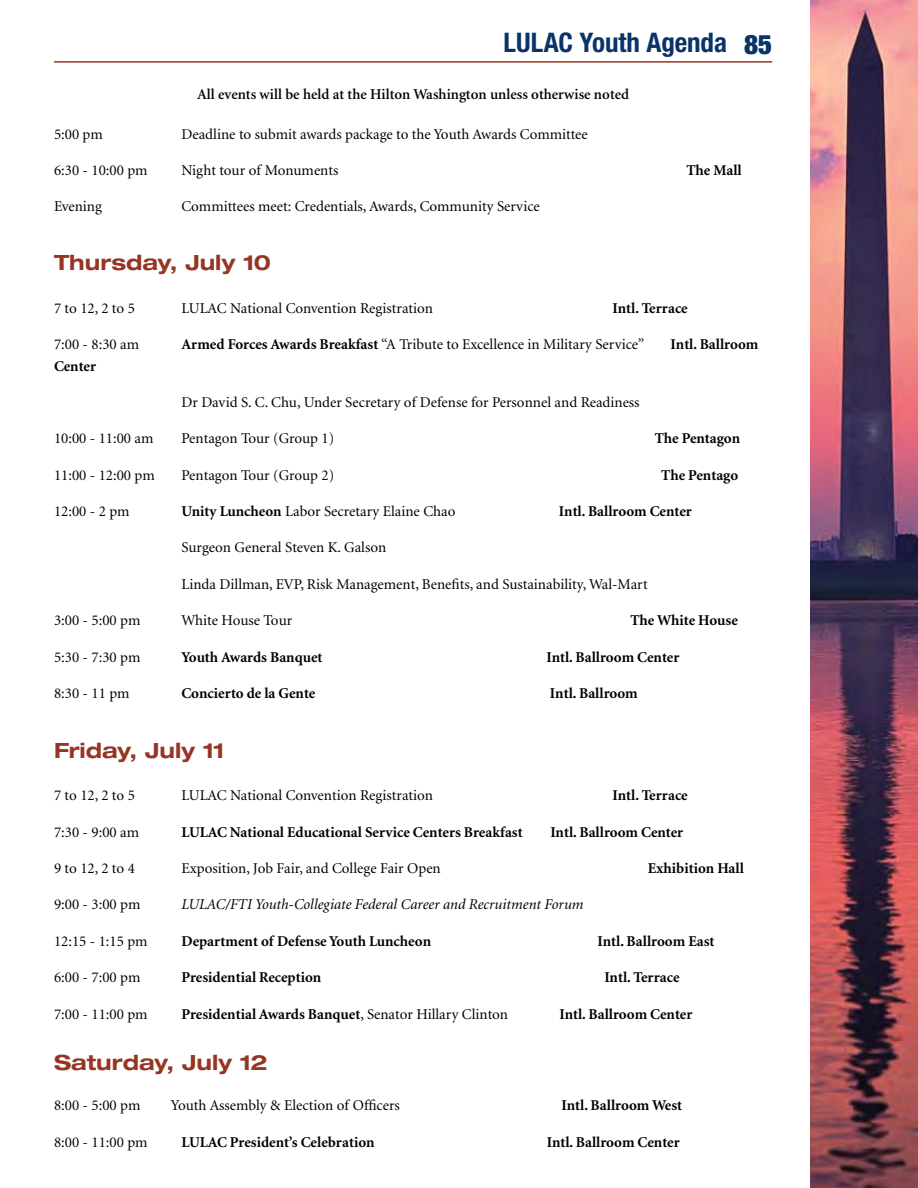
<style>
.page{position:relative;width:918px;height:1188px;background:#fff}
.page>*{position:absolute;margin:0;border:0;box-sizing:border-box;transform-origin:0 0}
.t1{font:700 condensed 27px "Helvetica Neue";letter-spacing:-.005em;color:#093369}
.t2{font:700 expanded 21px "Helvetica Neue";color:#963524}
.t3{font:15px "Minion";color:#000}
.t4{font:700 15px "Minion";color:#000}
.t5{font:600 15px "Minion";color:#000}
.t6{font:italic 15px "Minion";color:#000}
.s1{font-weight:900}
.s2{font-weight:700}
.s3{font-weight:400}
</style>
<div class="page">
<hr style="left:54px;top:61px;width:718px;height:2px;background:#963524">
<img style="left:810px;top:0;width:108px;height:1188px">
<h1 class="t1" style="left:504px;top:26px;width:270px">LULAC Youth Agenda <span class="s1">85</span></h1>
<p class="t5" style="left:197px;top:87px;width:434px">All events will be held at the Hilton Washington unless otherwise noted</p>
<p class="t3" style="left:54px;top:126px;width:50px">5:00 pm</p>
<p class="t3" style="left:182px;top:126px;width:408px">Deadline to submit awards package to the Youth Awards Committee</p>
<p class="t3" style="left:54px;top:163px;width:95px">6:30 - 10:00 pm</p>
<p class="t3" style="left:182px;top:163px;width:158px">Night tour of Monuments</p>
<p class="t4" style="left:686px;top:162px;width:57px">The Mall</p>
<p class="t3" style="left:54px;top:199px;width:49px">Evening</p>
<p class="t3" style="left:182px;top:199px;width:360px">Committees meet: Credentials, Awards, Community Service</p>
<h2 class="t2" style="left:54px;top:249px;width:219px">Thursday, July 10</h2>
<p class="t3" style="left:54px;top:301px;width:82px">7 to 12, 2 to 5</p>
<p class="t3" style="left:182px;top:301px;width:253px">LULAC National Convention Registration</p>
<p class="t4" style="left:613px;top:300px;width:77px">Intl. Terrace</p>
<p class="t3" style="left:54px;top:337px;width:87px">7:00 - 8:30 am</p>
<p class="t3" style="left:182px;top:337px;width:464px"><span class="s2">Armed Forces Awards Breakfast</span> “A Tribute to Excellence in Military Service”</p>
<p class="t4" style="left:671px;top:337px;width:89px">Intl. Ballroom</p>
<p class="t4" style="left:54px;top:358px;width:44px">Center</p>
<p class="t3" style="left:182px;top:395px;width:460px">Dr David S. C. Chu, Under Secretary of Defense for Personnel and Readiness</p>
<p class="t3" style="left:54px;top:431px;width:101px">10:00 - 11:00 am</p>
<p class="t3" style="left:182px;top:431px;width:154px">Pentagon Tour (Group 1)</p>
<p class="t4" style="left:655px;top:431px;width:87px">The Pentagon</p>
<p class="t3" style="left:54px;top:467px;width:102px">11:00 - 12:00 pm</p>
<p class="t3" style="left:182px;top:467px;width:154px">Pentagon Tour (Group 2)</p>
<p class="t4" style="left:661px;top:467px;width:79px">The Pentago</p>
<p class="t3" style="left:54px;top:504px;width:77px">12:00 - 2 pm</p>
<p class="t3" style="left:182px;top:504px;width:275px"><span class="s2">Unity Luncheon</span> Labor Secretary Elaine Chao</p>
<p class="t4" style="left:559px;top:504px;width:134px">Intl. Ballroom Center</p>
<p class="t3" style="left:182px;top:540px;width:206px">Surgeon General Steven K. Galson</p>
<p class="t3" style="left:182px;top:577px;width:468px">Linda Dillman, EVP, Risk Management, Benefits, and Sustainability, Wal-Mart</p>
<p class="t3" style="left:54px;top:613px;width:88px">3:00 - 5:00 pm</p>
<p class="t3" style="left:182px;top:613px;width:112px">White House Tour</p>
<p class="t4" style="left:630px;top:613px;width:109px">The White House</p>
<p class="t3" style="left:54px;top:649px;width:88px">5:30 - 7:30 pm</p>
<p class="t4" style="left:182px;top:649px;width:143px">Youth Awards Banquet</p>
<p class="t4" style="left:546px;top:649px;width:134px">Intl. Ballroom Center</p>
<p class="t3" style="left:54px;top:686px;width:77px">8:30 - 11 pm</p>
<p class="t4" style="left:182px;top:685px;width:135px">Concierto de la Gente</p>
<p class="t4" style="left:550px;top:685px;width:89px">Intl. Ballroom</p>
<h2 class="t2" style="left:54px;top:737px;width:173px">Friday, July 11</h2>
<p class="t3" style="left:54px;top:788px;width:82px">7 to 12, 2 to 5</p>
<p class="t3" style="left:182px;top:788px;width:253px">LULAC National Convention Registration</p>
<p class="t4" style="left:613px;top:788px;width:77px">Intl. Terrace</p>
<p class="t3" style="left:54px;top:824px;width:87px">7:30 - 9:00 am</p>
<p class="t4" style="left:182px;top:824px;width:343px">LULAC National Educational Service Centers Breakfast</p>
<p class="t4" style="left:550px;top:824px;width:134px">Intl. Ballroom Center</p>
<p class="t3" style="left:54px;top:861px;width:82px">9 to 12, 2 to 4</p>
<p class="t3" style="left:182px;top:861px;width:261px">Exposition, Job Fair, and College Fair Open</p>
<p class="t4" style="left:648px;top:861px;width:98px">Exhibition Hall</p>
<p class="t3" style="left:54px;top:897px;width:88px">9:00 - 3:00 pm</p>
<p class="t6" style="left:182px;top:897px;width:404px">LULAC/FTI Youth-Collegiate Federal Career and Recruitment Forum</p>
<p class="t3" style="left:54px;top:934px;width:95px">12:15 - 1:15 pm</p>
<p class="t4" style="left:182px;top:933px;width:251px">Department of Defense Youth Luncheon</p>
<p class="t4" style="left:597px;top:933px;width:119px">Intl. Ballroom East</p>
<p class="t3" style="left:54px;top:970px;width:88px">6:00 - 7:00 pm</p>
<p class="t4" style="left:182px;top:970px;width:141px">Presidential Reception</p>
<p class="t4" style="left:604px;top:970px;width:77px">Intl. Terrace</p>
<p class="t3" style="left:54px;top:1006px;width:95px">7:00 - 11:00 pm</p>
<p class="t4" style="left:182px;top:1006px;width:328px">Presidential Awards Banquet<span class="s3">, Senator Hillary Clinton</span></p>
<p class="t4" style="left:559px;top:1006px;width:134px">Intl. Ballroom Center</p>
<h2 class="t2" style="left:54px;top:1049px;width:215px">Saturday, July 12</h2>
<p class="t3" style="left:54px;top:1098px;width:88px">8:00 - 5:00 pm</p>
<p class="t3" style="left:171px;top:1098px;width:230px">Youth Assembly &amp; Election of Officers</p>
<p class="t4" style="left:562px;top:1098px;width:122px">Intl. Ballroom West</p>
<p class="t3" style="left:54px;top:1135px;width:95px">8:00 - 11:00 pm</p>
<p class="t4" style="left:182px;top:1134px;width:195px">LULAC President’s Celebration</p>
<p class="t4" style="left:547px;top:1134px;width:134px">Intl. Ballroom Center</p>
</div>
